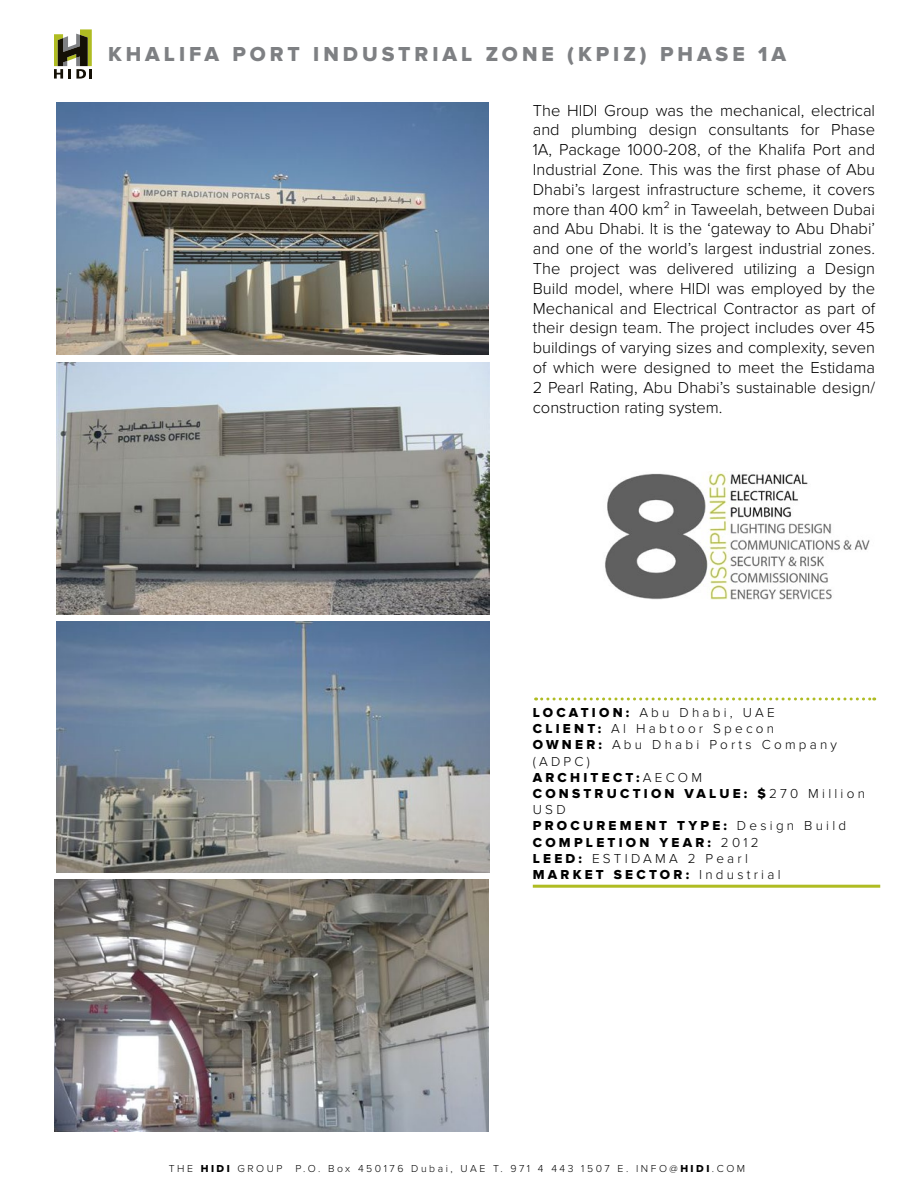
<style>
.page{position:relative;width:918px;height:1188px;background:#fff}
.page>*{position:absolute;margin:0;border:0;box-sizing:border-box;transform-origin:0 0}
.t1{font:21px "Proxima Nova Extrabld";letter-spacing:.19em;color:#7e8083}
.t2{font:300 16.5px/19.8px "Proxima Nova";color:#000;text-align:justify}
.t3{font:13.5px/16.2px "Proxima Nova Extrabld";letter-spacing:.24em;color:#000}
.t4{font:300 13.5px/16.2px "Proxima Nova";letter-spacing:.24em;color:#000}
.t5{font:300 10.5px "Proxima Nova";letter-spacing:.24em;color:#000}
.s1{font-family:"Proxima Nova Extrabld";font-weight:400}
.s2{font-family:"Proxima Nova";font-weight:300}
</style>
<div class="page">
<svg style="left:54px;top:29px;width:38px;height:50px"></svg>
<img style="left:605px;top:473px;width:265px;height:126px">
<hr style="left:533px;top:885px;width:347px;height:3px;background:#afbc22">
<svg style="left:536px;top:697px;width:339px;height:3px"></svg>
<img style="left:56px;top:363px;width:434px;height:252px">
<img style="left:56px;top:621px;width:434px;height:252px">
<img style="left:56px;top:103px;width:433px;height:251px">
<img style="left:54px;top:879px;width:435px;height:252px">
<p class="t1" style="left:108px;top:42px;width:680px">KHALIFA PORT INDUSTRIAL ZONE (KPIZ) PHASE 1A</p>
<p class="t2" style="left:533px;top:100px;width:344px">The HIDI Group was the mechanical, electrical and plumbing design consultants for Phase 1A, Package 1000-208, of the Khalifa Port and Industrial Zone. This was the first phase of Abu Dhabi’s largest infrastructure scheme, it covers more than 400 km² in Taweelah, between Dubai and Abu Dhabi. It is the ‘gateway to Abu Dhabi’ and one of the world’s largest industrial zones.<br>The project was delivered utilizing a Design Build model, where HIDI was employed by the Mechanical and Electrical Contractor as part of their design team. The project includes over 45 buildings of varying sizes and complexity, seven of which were designed to meet the Estidama 2 Pearl Rating, Abu Dhabi’s sustainable design/ construction rating system.</p>
<p class="t4" style="left:533px;top:705px;width:306px"><span class="s1">LOCATION:</span> Abu Dhabi, UAE<br><span class="s1">CLIENT:</span> Al Habtoor Specon<br><span class="s1">OWNER:</span> Abu Dhabi Ports Company (ADPC)</p>
<p class="t3" style="left:533px;top:770px;width:334px">ARCHITECT:<span class="s2">AECOM<br></span>CONSTRUCTION VALUE: $<span class="s2">270 Million</span></p>
<p class="t4" style="left:533px;top:802px;width:34px">USD</p>
<p class="t3" style="left:533px;top:818px;width:315px">PROCUREMENT TYPE: <span class="s2">Design Build<br></span>COMPLETION YEAR: <span class="s2">2012</span></p>
<p class="t4" style="left:533px;top:850px;width:217px"><span class="s1">LEED:</span> ESTIDAMA 2 Pearl</p>
<p class="t3" style="left:533px;top:867px;width:249px">MARKET SECTOR: <span class="s2">Industrial</span></p>
<p class="t5" style="left:169px;top:1163px;width:578px">THE <span class="s1">HIDI</span> GROUP P.O. Box 450176 Dubai, UAE T. 971 4 443 1507 E. INFO@<span class="s1">HIDI</span>.COM</p>
</div>
